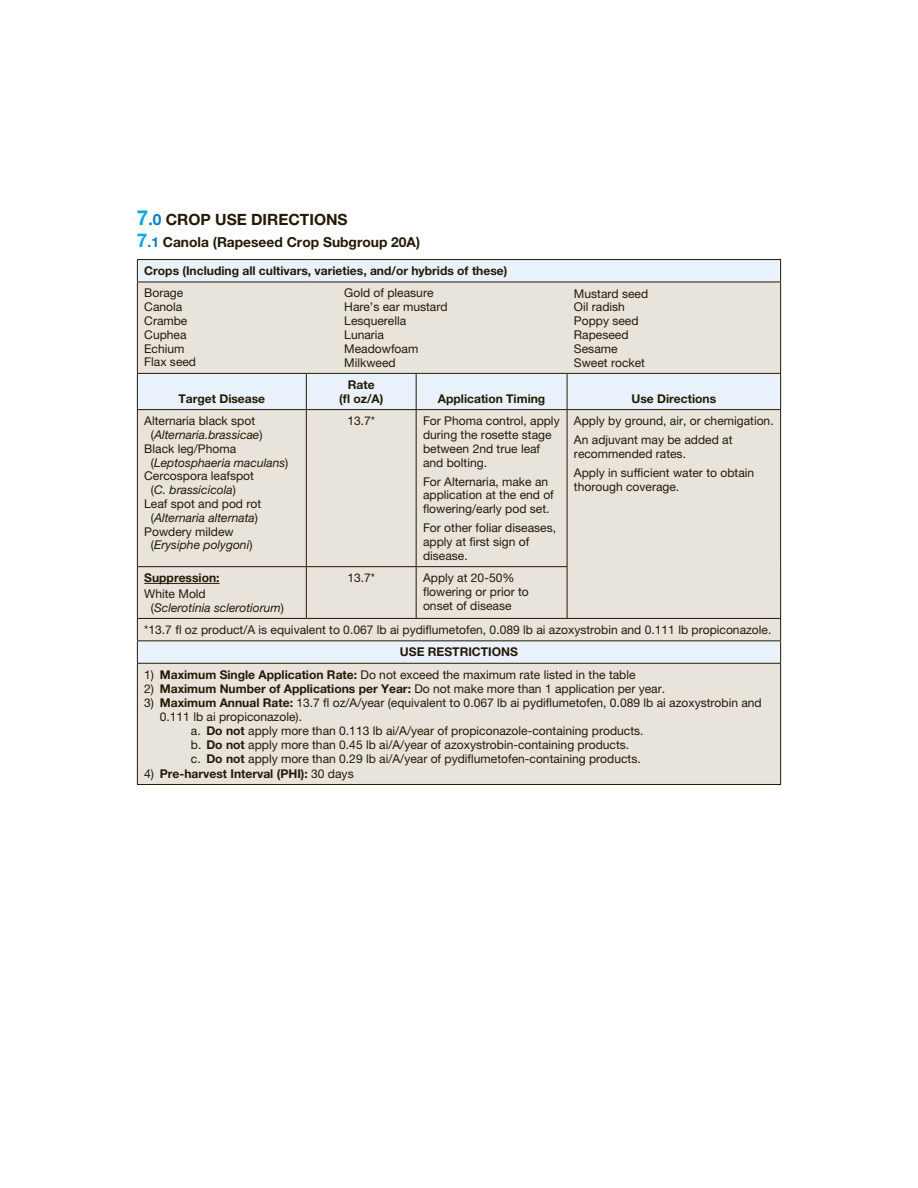
<style>
.page{position:relative;width:918px;height:1188px;background:#fff}
.page>*{position:absolute;margin:0;border:0;box-sizing:border-box;transform-origin:0 0}
.t1{font:700 15.6px "Helvetica Neue LT Pro";color:#241a04}
.t2{font:700 13.8px "Helvetica Neue LT Pro";color:#241a04}
.t3{font:12.15px/13.8px "Helvetica Neue LT Pro";color:#241a04}
.t4{font:700 12.15px/13.8px "Helvetica Neue LT Pro";color:#241a04;text-align:center}
.t5{font:italic 12.15px/13.8px "Helvetica Neue LT Pro";color:#241a04}
.s1{font-size:20.7px;color:#06a9e0}
.s2{color:#007dc3}
.s3{font-size:18.9px;color:#06a9e0}
.s4{font-style:normal}
.s5{font-weight:700}
.s6{font-weight:400}
</style>
<div class="page">
<svg style="left:138px;top:260px;width:642px;height:22px;background:#e3ecf4"></svg>
<svg style="left:138px;top:283px;width:642px;height:501px;background:#e7e5de"></svg>
<hr style="left:137px;top:259px;width:169px;height:1px;background:#241a04">
<svg style="left:137px;top:260px;width:1px;height:22px"></svg>
<hr style="left:306px;top:259px;width:475px;height:1px;background:#241a04">
<svg style="left:780px;top:260px;width:1px;height:22px"></svg>
<hr style="left:137px;top:282px;width:169px;height:1px;background:#241a04">
<hr style="left:137px;top:282px;width:1px;height:91px;background:#241a04">
<hr style="left:137px;top:373px;width:169px;height:1px;background:#241a04">
<hr style="left:137px;top:374px;width:1px;height:35px;background:#241a04">
<hr style="left:306px;top:374px;width:1px;height:35px;background:#241a04">
<hr style="left:416px;top:374px;width:1px;height:35px;background:#241a04">
<hr style="left:567px;top:374px;width:1px;height:35px;background:#241a04">
<hr style="left:780px;top:374px;width:1px;height:35px;background:#241a04">
<hr style="left:137px;top:409px;width:169px;height:1px;background:#241a04">
<hr style="left:137px;top:410px;width:1px;height:156px;background:#241a04">
<hr style="left:306px;top:409px;width:110px;height:1px;background:#241a04">
<hr style="left:306px;top:410px;width:1px;height:156px;background:#241a04">
<hr style="left:416px;top:409px;width:151px;height:1px;background:#241a04">
<hr style="left:416px;top:410px;width:1px;height:156px;background:#241a04">
<hr style="left:567px;top:409px;width:214px;height:1px;background:#241a04">
<hr style="left:567px;top:410px;width:1px;height:156px;background:#241a04">
<hr style="left:780px;top:410px;width:1px;height:157px;background:#241a04">
<hr style="left:137px;top:566px;width:169px;height:1px;background:#241a04">
<hr style="left:137px;top:567px;width:1px;height:51px;background:#241a04">
<hr style="left:306px;top:566px;width:110px;height:1px;background:#241a04">
<hr style="left:306px;top:567px;width:1px;height:51px;background:#241a04">
<hr style="left:416px;top:566px;width:152px;height:1px;background:#241a04">
<hr style="left:416px;top:567px;width:1px;height:51px;background:#241a04">
<hr style="left:567px;top:567px;width:1px;height:51px;background:#241a04">
<hr style="left:780px;top:567px;width:1px;height:51px;background:#241a04">
<hr style="left:137px;top:618px;width:169px;height:1px;background:#241a04">
<hr style="left:306px;top:618px;width:475px;height:1px;background:#241a04">
<hr style="left:137px;top:640px;width:169px;height:1px;background:#241a04">
<svg style="left:137px;top:619px;width:1px;height:44px"></svg>
<hr style="left:306px;top:640px;width:475px;height:1px;background:#241a04">
<svg style="left:780px;top:619px;width:1px;height:44px"></svg>
<hr style="left:137px;top:663px;width:169px;height:1px;background:#241a04">
<hr style="left:137px;top:664px;width:1px;height:120px;background:#241a04">
<hr style="left:306px;top:663px;width:475px;height:1px;background:#241a04">
<hr style="left:780px;top:664px;width:1px;height:120px;background:#241a04">
<hr style="left:137px;top:784px;width:644px;height:1px;background:#241a04">
<hr style="left:306px;top:282px;width:261px;height:1px;background:#241a04">
<hr style="left:306px;top:373px;width:261px;height:1px;background:#241a04">
<hr style="left:567px;top:282px;width:214px;height:1px;background:#241a04">
<hr style="left:780px;top:282px;width:1px;height:91px;background:#241a04">
<hr style="left:567px;top:373px;width:214px;height:1px;background:#241a04">
<hr style="left:144px;top:583px;width:76px;height:1px;background:#241a04">
<p class="t1" style="left:137px;top:213px;width:212px"><span class="s1">7</span><span class="s2">.0</span> CROP USE DIRECTIONS</p>
<p class="t2" style="left:137px;top:237px;width:285px"><span class="s3">7</span><span class="s2">.1</span> Canola (Rapeseed Crop Subgroup 20A)</p>
<p class="t4" style="left:144px;top:265px;width:365px">Crops (Including all cultivars, varieties, and/or hybrids of these)</p>
<p class="t3" style="left:144px;top:288px;width:53px">Borage<br>Canola<br>Crambe<br>Cuphea<br>Echium<br>Flax seed</p>
<p class="t3" style="left:344px;top:288px;width:105px">Gold of pleasure<br>Hare’s ear mustard<br>Lesquerella<br>Lunaria<br>Meadowfoam<br>Milkweed</p>
<p class="t3" style="left:574px;top:288px;width:76px">Mustard seed<br>Oil radish<br>Poppy seed<br>Rapeseed<br>Sesame<br>Sweet rocket</p>
<p class="t4" style="left:178px;top:393px;width:88px">Target Disease</p>
<p class="t4" style="left:339px;top:379px;width:46px">Rate<br>(fl oz/A)</p>
<p class="t4" style="left:438px;top:393px;width:109px">Application Timing</p>
<p class="t4" style="left:631px;top:393px;width:86px">Use Directions</p>
<p class="t3" style="left:144px;top:415px;width:112px">Alternaria black spot</p>
<p class="t5" style="left:151px;top:429px;width:113px"><span class="s4">(</span>Alternaria.brassicae<span class="s4">)</span></p>
<p class="t3" style="left:144px;top:443px;width:93px">Black leg/Phoma</p>
<p class="t5" style="left:151px;top:457px;width:139px"><span class="s4">(</span>Leptosphaeria maculans<span class="s4">)</span></p>
<p class="t3" style="left:144px;top:470px;width:111px">Cercospora leafspot</p>
<p class="t5" style="left:151px;top:484px;width:86px"><span class="s4">(</span>C. brassicicola<span class="s4">)</span></p>
<p class="t3" style="left:144px;top:498px;width:118px">Leaf spot and pod rot</p>
<p class="t5" style="left:151px;top:512px;width:108px"><span class="s4">(</span>Alternaria alternata<span class="s4">)</span></p>
<p class="t3" style="left:144px;top:526px;width:91px">Powdery mildew</p>
<p class="t5" style="left:151px;top:539px;width:103px"><span class="s4">(</span>Erysiphe polygoni<span class="s4">)</span></p>
<p class="t3" style="left:347px;top:415px;width:29px">13.7*</p>
<p class="t3" style="left:423px;top:415px;width:138px">For Phoma control, apply during the rosette stage between 2nd true leaf and bolting.</p>
<p class="t3" style="left:423px;top:476px;width:132px">For Alternaria, make an application at the end of flowering/early pod set.</p>
<p class="t3" style="left:423px;top:522px;width:135px">For other foliar diseases, apply at first sign of disease.</p>
<p class="t3" style="left:574px;top:413px;width:201px;line-height:19px">Apply by ground, air, or chemigation.<br>An adjuvant may be added at</p>
<p class="t3" style="left:574px;top:445px;width:182px;line-height:19px">recommended rates.<br>Apply in sufficient water to obtain</p>
<p class="t3" style="left:574px;top:481px;width:107px">thorough coverage.</p>
<p class="t4" style="left:144px;top:572px;width:77px">Suppression:</p>
<p class="t5" style="left:151px;top:588px;width:135px;text-indent:-7px"><span class="s4">White Mold<br>(</span>Sclerotinia sclerotiorum<span class="s4">)</span></p>
<p class="t3" style="left:347px;top:572px;width:29px">13.7*</p>
<p class="t3" style="left:423px;top:572px;width:107px">Apply at 20-50% flowering or prior to onset of disease</p>
<p class="t3" style="left:144px;top:624px;width:629px">*13.7 fl oz product/A is equivalent to 0.067 lb ai pydiflumetofen, 0.089 lb ai azoxystrobin and 0.111 lb propiconazole.</p>
<p class="t4" style="left:400px;top:646px;width:120px">USE RESTRICTIONS</p>
<p class="t3" style="left:144px;top:669px;width:493px">1) <span class="s5">Maximum Single Application Rate:</span> Do not exceed the maximum rate listed in the table</p>
<p class="t3" style="left:144px;top:683px;width:522px">2) <span class="s5">Maximum Number of Applications per Year:</span> Do not make more than 1 application per year.</p>
<p class="t3" style="left:144px;top:697px;width:619px">3) <span class="s5">Maximum Annual Rate:</span> 13.7 fl oz/A/year (equivalent to 0.067 lb ai pydiflumetofen, 0.089 lb ai azoxystrobin and</p>
<p class="t3" style="left:160px;top:711px;width:144px">0.111 lb ai propiconazole).</p>
<p class="t3" style="left:191px;top:725px;width:454px">a. <span class="s5">Do not</span> apply more than 0.113 lb ai/A/year of propiconazole-containing products.</p>
<p class="t3" style="left:191px;top:739px;width:440px">b. <span class="s5">Do not</span> apply more than 0.45 lb ai/A/year of azoxystrobin-containing products.</p>
<p class="t3" style="left:191px;top:753px;width:451px">c. <span class="s5">Do not</span> apply more than 0.29 lb ai/A/year of pydiflumetofen-containing products.</p>
<p class="t4" style="left:144px;top:768px;width:211px"><span class="s6">4)</span> Pre-harvest Interval (PHI): <span class="s6">30 days</span></p>
</div>
